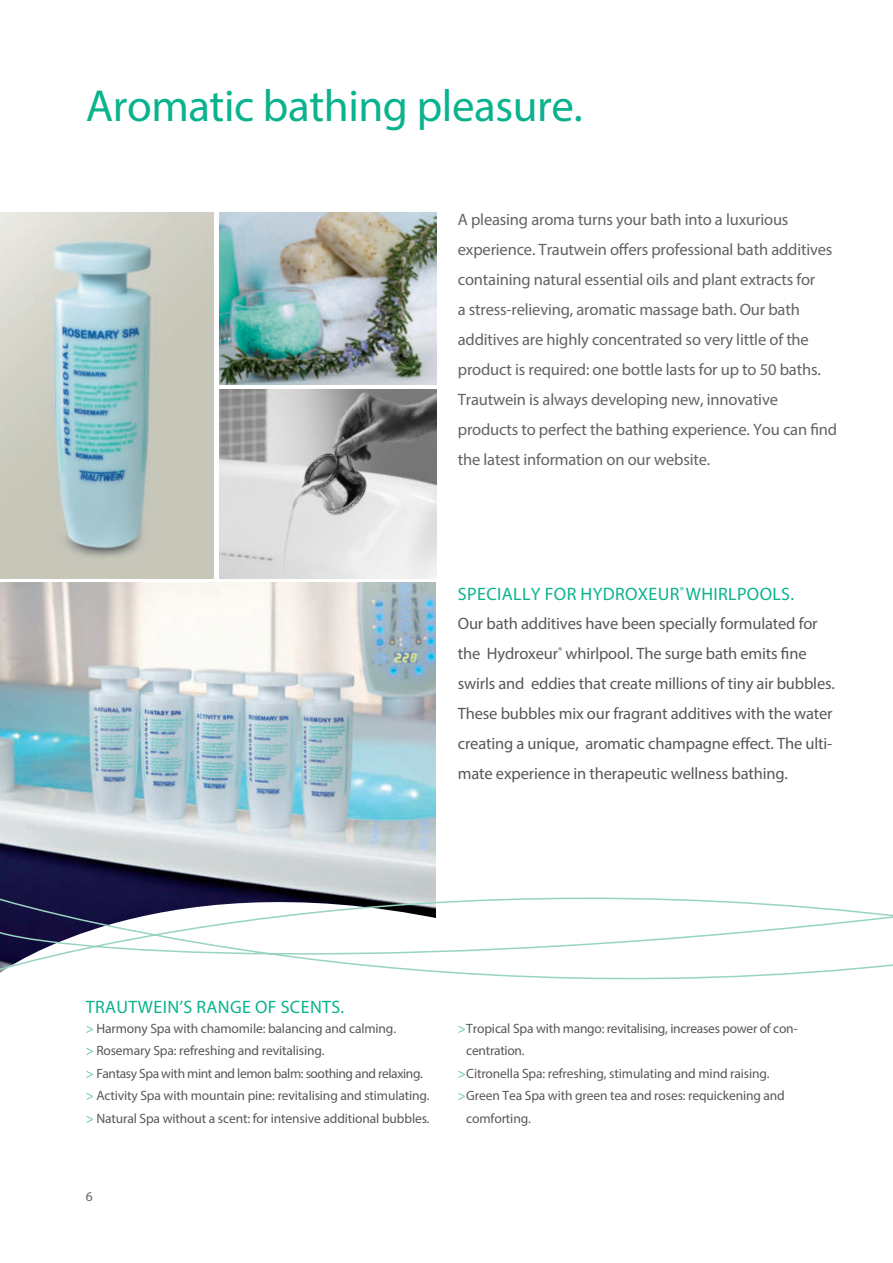
<style>
.page{position:relative;width:893px;height:1263px;background:#fff}
.page>*{position:absolute;margin:0;border:0;box-sizing:border-box;transform-origin:0 0}
.t1{font:45px "Myriad Pro";letter-spacing:-.01em;color:#0ab38d}
.t2{font:18px "Myriad Pro";letter-spacing:.02em;color:#0ab38d}
.t3{font:16.5px/30px "Myriad Pro";letter-spacing:-.01em;color:#636366}
.t4{font:16.5px/30px "Myriad Pro";letter-spacing:-.01em;color:#57585a}
.t5{font:13.5px/22.5px "Myriad Pro";letter-spacing:-.01em;color:#57585a}
.t6{font:13.5px "Myriad Pro";color:#636366}
.s1{color:#4fc0a0}
</style>
<div class="page">
<img style="left:0;top:583px;width:436px;height:267px">
<svg style="left:0;top:850px;width:662px;height:130px"></svg>
<svg style="left:0;top:874px;width:893px;height:105px"></svg>
<img style="left:220px;top:213px;width:216px;height:172px">
<img style="left:220px;top:389px;width:216px;height:189px">
<img style="left:0;top:213px;width:213px;height:365px">
<h1 class="t1" style="left:86px;top:83px;width:499px">Aromatic bathing pleasure.</h1>
<p class="t3" style="left:458px;top:205px;width:381px">A pleasing aroma turns your bath into a luxurious experience. Trautwein offers professional bath additives containing natural essential oils and plant extracts for<br>a stress-relieving, aromatic massage bath. Our bath additives are highly concentrated so very little of the product is required: one bottle lasts for up to 50 baths.<br>Trautwein is always developing new, innovative products to perfect the bathing experience. You can find the latest information on our website.</p>
<h2 class="t2" style="left:458px;top:585px;width:338px">SPECIALLY FOR HYDROXEUR<sup>®</sup>WHIRLPOOLS.</h2>
<p class="t4" style="left:458px;top:609px;width:379px">Our bath additives have been specially formulated for the Hydroxeur<sup>®</sup> whirlpool. The surge bath emits fine swirls and eddies that create millions of tiny air bubbles.<br>These bubbles mix our fragrant additives with the water creating a unique, aromatic champagne effect. The ulti&shy;mate experience in therapeutic wellness bathing.</p>
<h2 class="t2" style="left:86px;top:998px;width:260px">TRAUTWEIN’S RANGE OF SCENTS.</h2>
<p class="t5" style="left:86px;top:1017px;width:346px"><span class="s1">&gt;</span> Harmony Spa with chamomile: balancing and calming.<br><span class="s1">&gt;</span> Rosemary Spa: refreshing and revitalising.<br><span class="s1">&gt;</span> Fantasy Spa with mint and lemon balm: soothing and relaxing. <span class="s1">&gt;</span> Activity Spa with mountain pine: revitalising and stimulating. <span class="s1">&gt;</span> Natural Spa without a scent: for intensive additional bubbles.</p>
<p class="t5" style="left:458px;top:1017px;width:341px"><span class="s1">&gt;</span>Tropical Spa with mango: revitalising, increases power of con-</p>
<p class="t5" style="left:466px;top:1040px;width:60px">centration.</p>
<p class="t5" style="left:458px;top:1062px;width:313px"><span class="s1">&gt;</span>Citronella Spa: refreshing, stimulating and mind raising.</p>
<p class="t5" style="left:458px;top:1085px;width:329px"><span class="s1">&gt;</span>Green Tea Spa with green tea and roses: requickening and</p>
<p class="t5" style="left:466px;top:1107px;width:66px">comforting.</p>
<p class="t6" style="left:86px;top:1190px;width:8px">6</p>
</div>
